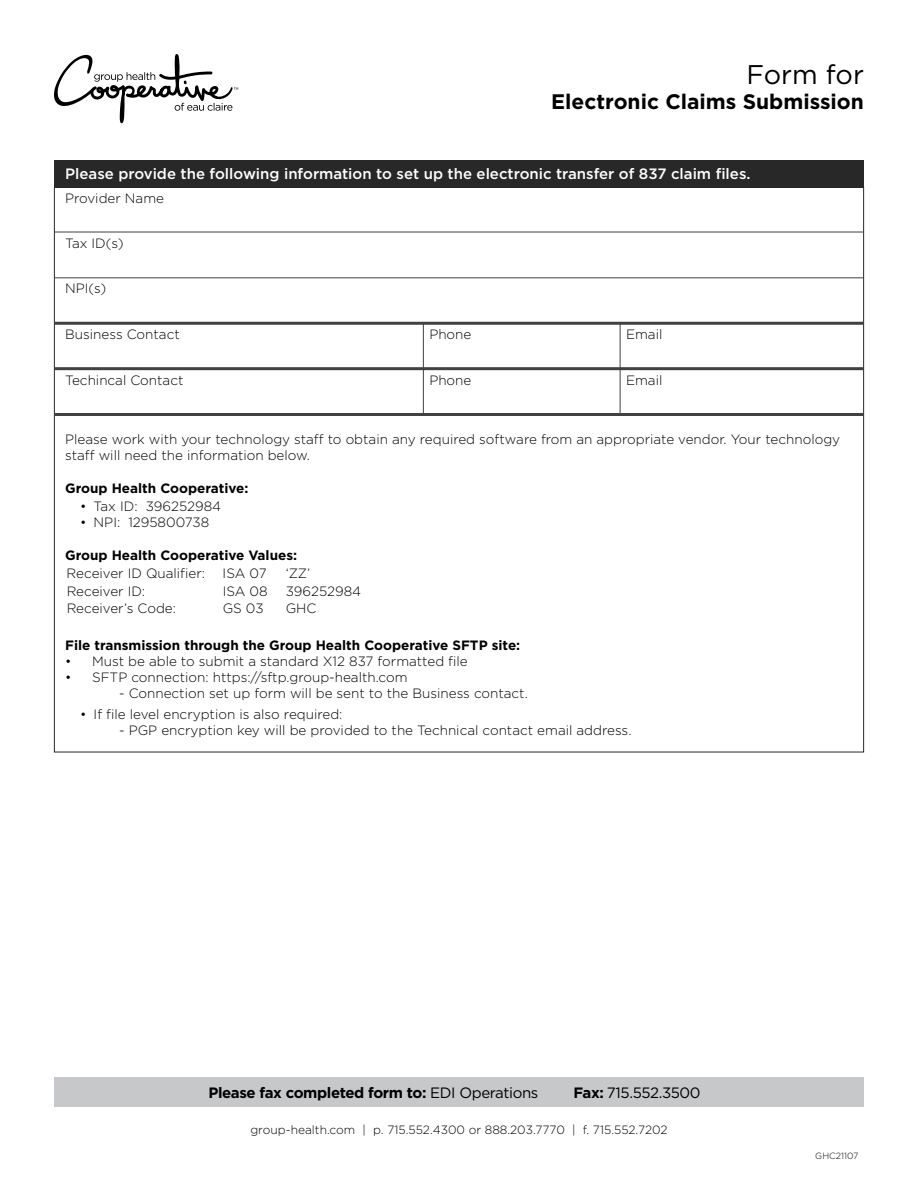
<style>
.page{position:relative;width:918px;height:1188px;background:#fff}
.page>*{position:absolute;margin:0;border:0;box-sizing:border-box;transform-origin:0 0}
.t1{font:27px "Gotham HTF";color:#000}
.t2{font:700 21px "Gotham HTF";color:#000}
.t3{font:500 15px "Gotham HTF";color:#fff}
.t4{font:700 15px "Gotham HTF";letter-spacing:-.025em;color:#000}
.t5{font:15px "Gotham HTF";letter-spacing:-.025em;color:#000}
.t6{font:300 13.5px/16.2px "Gotham HTF";color:#000}
.t7{font:700 13.5px "Gotham HTF";color:#000}
.t8{font:300 12px "Gotham HTF";color:#000}
.t9{font:300 9px "Gotham HTF";color:#000}
.s1{font-weight:400}
.s2{font-weight:700}
</style>
<div class="page">
<svg style="left:54px;top:54px;width:184px;height:69px"></svg>
<hr style="left:423px;top:323px;width:1px;height:92px;background:#414042">
<hr style="left:620px;top:323px;width:1px;height:92px;background:#414042">
<div style="left:54px;top:160px;width:810px;height:27px;background:#292829"></div>
<hr style="left:54px;top:232px;width:810px;height:1px;background:#414042">
<hr style="left:54px;top:277px;width:810px;height:1px;background:#414042">
<hr style="left:54px;top:322px;width:810px;height:3px;background:#414042">
<hr style="left:54px;top:367px;width:810px;height:3px;background:#414042">
<hr style="left:54px;top:413px;width:810px;height:3px;background:#414042">
<div style="left:54px;top:1077px;width:810px;height:30px;background:#c7c8ca"></div>
<h1 class="t1" style="left:747px;top:60px;width:119px">Form for</h1>
<h2 class="t2" style="left:551px;top:90px;width:314px">Electronic Claims Submission</h2>
<p class="t3" style="left:65px;top:165px;width:687px">Please provide the following information to set up the electronic transfer of 837 claim files.</p>
<p class="t6" style="left:65px;top:190px;width:100px">Provider Name</p>
<p class="t6" style="left:65px;top:235px;width:60px">Tax ID(s)</p>
<p class="t6" style="left:65px;top:280px;width:43px">NPI(s)</p>
<p class="t6" style="left:65px;top:326px;width:116px">Business Contact</p>
<p class="t6" style="left:429px;top:326px;width:44px">Phone</p>
<p class="t6" style="left:429px;top:372px;width:44px">Phone</p>
<p class="t6" style="left:626px;top:326px;width:38px">Email</p>
<p class="t6" style="left:65px;top:372px;width:120px">Techincal Contact</p>
<p class="t6" style="left:626px;top:372px;width:38px">Email</p>
<p class="t6" style="left:65px;top:431px;width:777px">Please work with your technology staff to obtain any required software from an appropriate vendor. Your technology staff will need the information below.</p>
<p class="t7" style="left:65px;top:480px;width:185px">Group Health Cooperative:</p>
<p class="t6" style="left:80px;top:498px;width:143px">• Tax ID: 396252984</p>
<p class="t6" style="left:80px;top:514px;width:131px">• NPI: 1295800738</p>
<p class="t7" style="left:65px;top:548px;width:234px">Group Health Cooperative Values:</p>
<p class="t6" style="left:67px;top:565px;width:140px">Receiver ID Qualifier:</p>
<p class="t6" style="left:223px;top:565px;width:45px">ISA 07</p>
<p class="t6" style="left:286px;top:565px;width:26px">‘ZZ’</p>
<p class="t6" style="left:67px;top:583px;width:80px">Receiver ID:</p>
<p class="t6" style="left:223px;top:583px;width:46px">ISA 08</p>
<p class="t6" style="left:286px;top:583px;width:77px">396252984</p>
<p class="t6" style="left:67px;top:600px;width:111px">Receiver’s Code:</p>
<p class="t6" style="left:223px;top:600px;width:42px">GS 03</p>
<p class="t6" style="left:286px;top:600px;width:32px">GHC</p>
<p class="t7" style="left:65px;top:637px;width:457px">File transmission through the Group Health Cooperative SFTP site:</p>
<p class="t6" style="left:65px;top:653px;width:404px">• Must be able to submit a standard X12 837 formatted file</p>
<p class="t6" style="left:65px;top:669px;width:344px">• SFTP connection: https://sftp.group-health.com</p>
<p class="t6" style="left:119px;top:685px;width:410px">- Connection set up form will be sent to the Business contact.</p>
<p class="t6" style="left:80px;top:706px;width:264px">• If file level encryption is also required:</p>
<p class="t6" style="left:119px;top:722px;width:514px">- PGP encryption key will be provided to the Technical contact email address.</p>
<p class="t4" style="left:208px;top:1084px;width:331px">Please fax completed form to: <span class="s1">EDI Operations</span></p>
<p class="t5" style="left:574px;top:1084px;width:129px"><span class="s2">Fax:</span> 715.552.3500</p>
<p class="t8" style="left:250px;top:1123px;width:419px">group-health.com | p. 715.552.4300 or 888.203.7770 | f. 715.552.7202</p>
<p class="t9" style="left:815px;top:1151px;width:45px">GHC21107</p>
</div>
